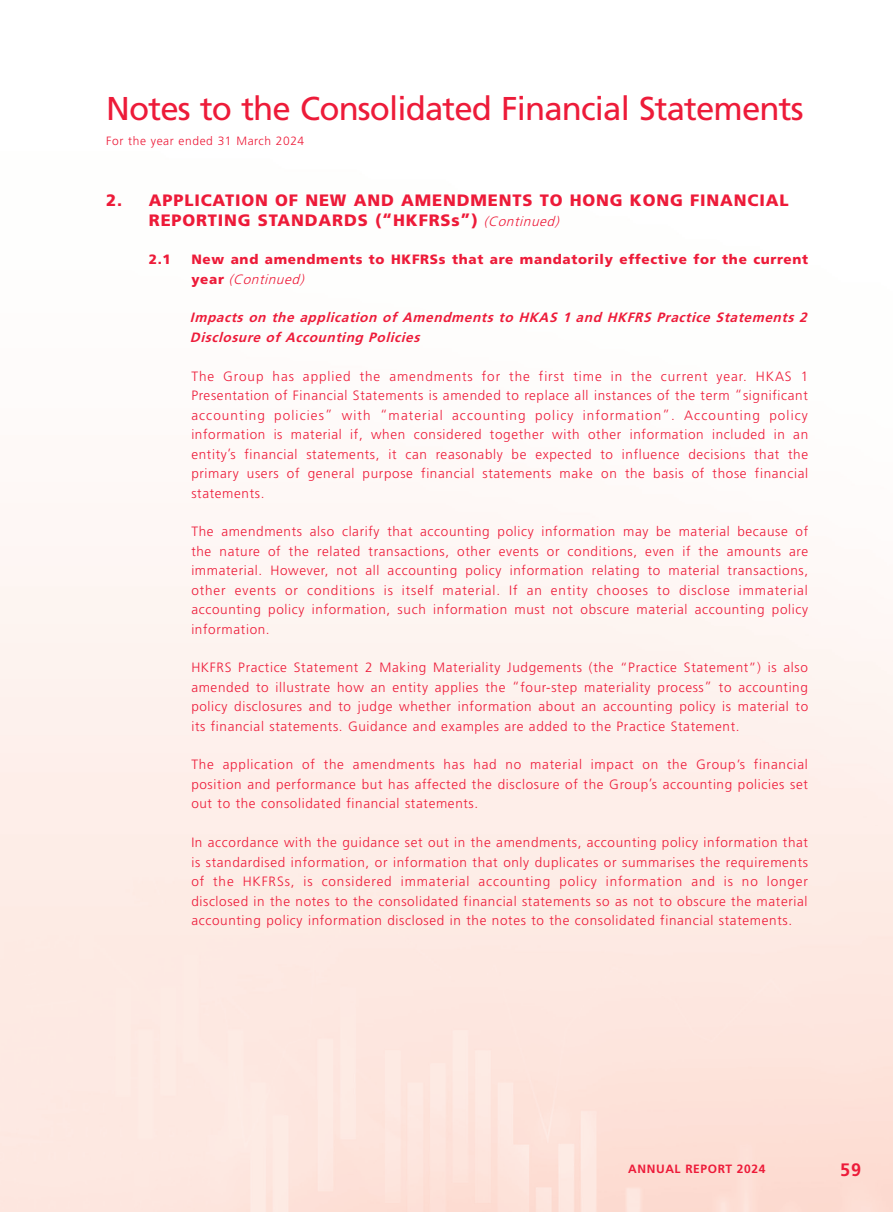
<style>
.page{position:relative;width:893px;height:1212px;background:#fff}
.page>*{position:absolute;margin:0;border:0;box-sizing:border-box;transform-origin:0 0}
.t1{font:33px "Frutiger LT Std";letter-spacing:-.025em;color:#ed1b39}
.t2{font:700 18px "Frutiger LT Std";color:#ed1b39}
.t3{font:900 16.5px/19.5px "Frutiger LT Std";letter-spacing:.05em;color:#ed1b39}
.t4{font:300 13.5px/19.5px "Frutiger LT Std";letter-spacing:.05em;color:#ed1b39;text-align:justify}
.t5{font:italic 700 13.5px/19.5px "Frutiger LT Std";color:#ed1b39}
.t6{font:900 13.5px/19.5px "Frutiger LT Std";letter-spacing:.05em;color:#ed1b39}
.t7{font:300 12px "Frutiger LT Std";letter-spacing:.045em;color:#ed1b39}
.t8{font:700 12px "Frutiger LT Std";letter-spacing:.05em;color:#ed1b39}
.s1{font-weight:300;font-style:italic;font-size:13.5px}
.s2{font-weight:300;font-style:italic}
</style>
<div class="page">
<h1 class="t1" style="left:106px;top:89px;width:699px">Notes to the Consolidated Financial Statements</h1>
<p class="t7" style="left:106px;top:134px;width:200px">For the year ended 31 March 2024</p>
<p class="t3" style="left:149px;top:191px;width:641px;text-indent:-43px">2. APPLICATION OF NEW AND AMENDMENTS TO HONG KONG FINANCIAL<br>REPORTING STANDARDS (“HKFRSs”) <span class="s1">(Continued)</span></p>
<p class="t6" style="left:149px;top:250px;width:24px">2.1</p>
<p class="t6" style="left:191px;top:250px;width:618px">New and amendments to HKFRSs that are mandatorily effective for the current y e a r <span class="s2">(Continued)</span></p>
<p class="t5" style="left:190px;top:308px;width:622px">Impacts on the application of Amendments to HKAS 1 and HKFRS Practice Statements 2<br>Disclosure of Accounting Policies</p>
<p class="t4" style="left:191px;top:366px;width:618px">The Group has applied the amendments for the first time in the current year. HKAS 1<br>Presentation of Financial Statements is amended to replace all instances of the term “significant accounting policies” with “material accounting policy information”. Accounting policy information is material if, when considered together with other information included in an entity’s financial statements, it can reasonably be expected to influence decisions that the primary users of general purpose financial statements make on the basis of those financial statements.</p>
<p class="t4" style="left:191px;top:522px;width:618px">The amendments also clarify that accounting policy information may be material because of the nature of the related transactions, other events or conditions, even if the amounts are immaterial. However, not all accounting policy information relating to material transactions, other events or conditions is itself material. If an entity chooses to disclose immaterial accounting policy information, such information must not obscure material accounting policy information.</p>
<p class="t4" style="left:191px;top:658px;width:618px">HKFRS Practice Statement 2 Making Materiality Judgements (the “Practice Statement”) is also amended to illustrate how an entity applies the “four-step materiality process” to accounting policy disclosures and to judge whether information about an accounting policy is material to its financial statements. Guidance and examples are added to the Practice Statement.</p>
<p class="t4" style="left:191px;top:755px;width:618px">The application of the amendments has had no material impact on the Group’s financial position and performance but has affected the disclosure of the Group’s accounting policies set out to the consolidated financial statements.</p>
<p class="t4" style="left:191px;top:833px;width:618px">In accordance with the guidance set out in the amendments, accounting policy information that is standardised information, or information that only duplicates or summarises the requirements of the HKFRSs, is considered immaterial accounting policy information and is no longer disclosed in the notes to the consolidated financial statements so as not to obscure the material accounting policy information disclosed in the notes to the consolidated financial statements.</p>
<p class="t8" style="left:628px;top:1162px;width:139px">ANNUAL REPORT 2024</p>
<h2 class="t2" style="left:840px;top:1159px;width:23px">59</h2>
</div>
